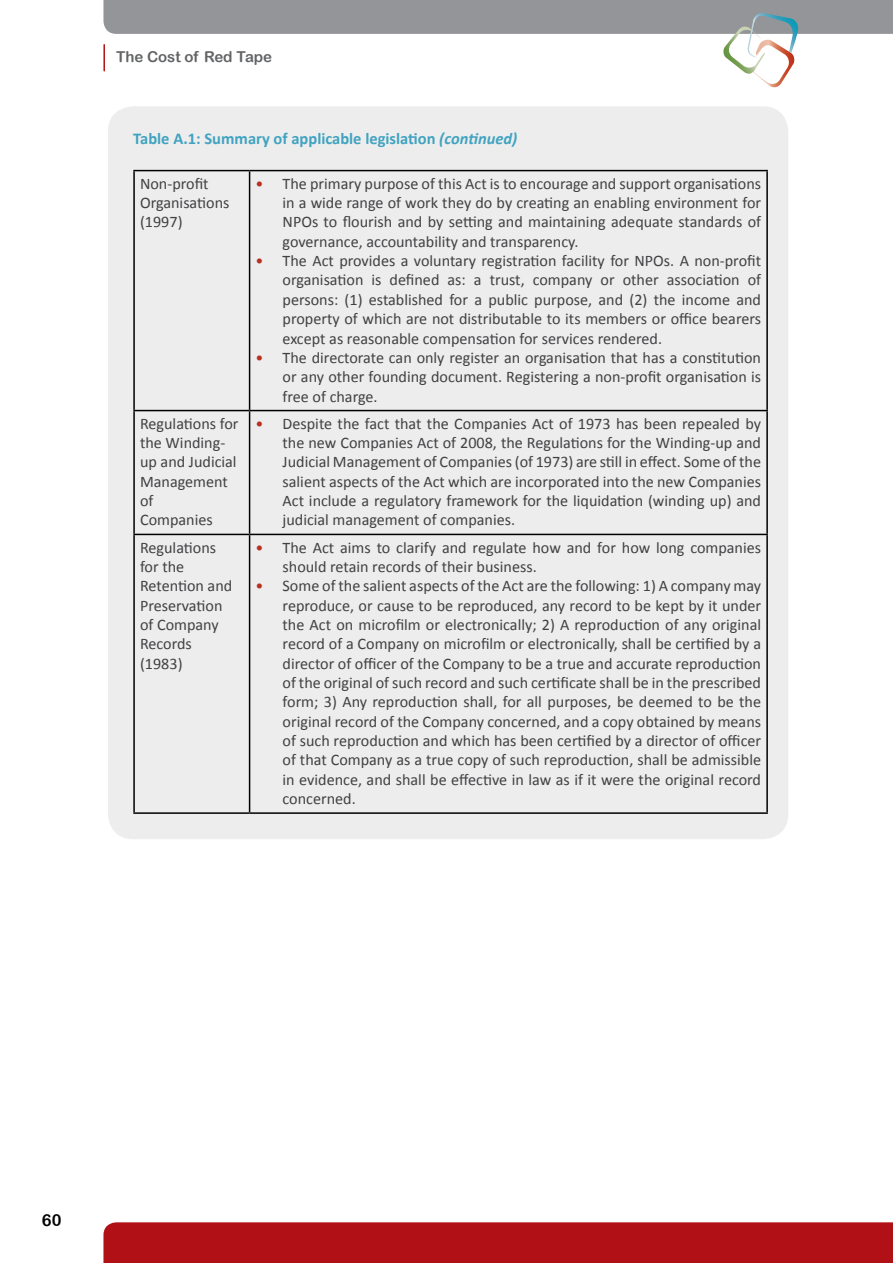
<style>
.page{position:relative;width:893px;height:1263px;background:#fff}
.page>*{position:absolute;margin:0;border:0;box-sizing:border-box;transform-origin:0 0}
.t1{font:700 16.5px "Calibri";color:#41a3c0}
.t2{font:16.5px "Arial Rounded MT Bold";color:#000}
.t3{font:16.2px/19.4px "Calibri";color:#414042;text-align:justify}
.t4{font:15px "Arial Rounded MT Bold";color:#636466}
.s1{font-style:italic}
.s2{color:#b83022}
</style>
<div class="page">
<div style="left:103px;top:1222px;width:790px;height:41px;background:#b11116"></div>
<svg style="left:103px;top:0;width:790px;height:88px"></svg>
<hr style="left:103px;top:45px;width:2px;height:26px;background:#b11116">
<div style="left:108px;top:106px;width:680px;height:733px;background:#ededee;border-radius:25px"></div>
<hr style="left:133px;top:170px;width:117px;height:1px;background:#000">
<hr style="left:133px;top:171px;width:2px;height:239px;background:#000">
<hr style="left:250px;top:170px;width:518px;height:1px;background:#000">
<hr style="left:249px;top:171px;width:1px;height:239px;background:#000">
<hr style="left:766px;top:171px;width:2px;height:239px;background:#000">
<hr style="left:133px;top:410px;width:117px;height:1px;background:#000">
<hr style="left:133px;top:411px;width:2px;height:123px;background:#000">
<hr style="left:250px;top:410px;width:518px;height:1px;background:#000">
<hr style="left:249px;top:411px;width:1px;height:123px;background:#000">
<hr style="left:766px;top:411px;width:2px;height:123px;background:#000">
<hr style="left:133px;top:534px;width:117px;height:1px;background:#000">
<hr style="left:133px;top:535px;width:2px;height:277px;background:#000">
<hr style="left:250px;top:534px;width:518px;height:1px;background:#000">
<hr style="left:249px;top:535px;width:1px;height:277px;background:#000">
<hr style="left:766px;top:535px;width:2px;height:277px;background:#000">
<hr style="left:133px;top:812px;width:117px;height:2px;background:#000">
<hr style="left:250px;top:812px;width:518px;height:2px;background:#000">
<p class="t4" style="left:116px;top:48px;width:157px">The Cost of Red Tape</p>
<p class="t1" style="left:133px;top:127px;width:385px">Table A.1: Summary of applicable legislation <span class="s1">(continued)</span></p>
<p class="t3" style="left:140px;top:173px;width:91px;text-align:left">Non-profit<br>Organisations (1997)</p>
<p class="t3" style="left:283px;top:173px;width:480px;text-indent:-27px"><span class="s2">•</span> The primary purpose of this Act is to encourage and support organisations in a wide range of work they do by creating an enabling environment for NPOs to flourish and by setting and maintaining adequate standards of governance, accountability and transparency.</p>
<p class="t3" style="left:283px;top:251px;width:480px;text-indent:-27px"><span class="s2">•</span> The Act provides a voluntary registration facility for NPOs. A non-profit organisation is defined as: a trust, company or other association of persons: (1) established for a public purpose, and (2) the income and property of which are not distributable to its members or office bearers except as reasonable compensation for services rendered.</p>
<p class="t3" style="left:283px;top:347px;width:480px;text-indent:-27px"><span class="s2">•</span> The directorate can only register an organisation that has a constitution or any other founding document. Registering a non-profit organisation is free of charge.</p>
<p class="t3" style="left:140px;top:413px;width:100px;text-align:left">Regulations for the Winding&shy;up and Judicial<br>Management of<br>Companies</p>
<p class="t3" style="left:283px;top:413px;width:480px;text-indent:-27px"><span class="s2">•</span> Despite the fact that the Companies Act of 1973 has been repealed by the new Companies Act of 2008, the Regulations for the Winding-up and Judicial Management of Companies (of 1973) are still in effect. Some of the salient aspects of the Act which are incorporated into the new Companies Act include a regulatory framework for the liquidation (winding up) and judicial management of companies.</p>
<p class="t3" style="left:140px;top:537px;width:94px;text-align:left">Regulations for the<br>Retention and<br>Preservation of Company<br>Records (1983)</p>
<p class="t3" style="left:283px;top:537px;width:480px;text-indent:-27px"><span class="s2">•</span> The Act aims to clarify and regulate how and for how long companies should retain records of their business.</p>
<p class="t3" style="left:283px;top:576px;width:480px;text-indent:-27px"><span class="s2">•</span> Some of the salient aspects of the Act are the following: 1) A company may reproduce, or cause to be reproduced, any record to be kept by it under the Act on microfilm or electronically; 2) A reproduction of any original record of a Company on microfilm or electronically, shall be certified by a director of officer of the Company to be a true and accurate reproduction of the original of such record and such certificate shall be in the prescribed form; 3) Any reproduction shall, for all purposes, be deemed to be the original record of the Company concerned, and a copy obtained by means of such reproduction and which has been certified by a director of officer of that Company as a true copy of such reproduction, shall be admissible in evidence, and shall be effective in law as if it were the original record concerned.</p>
<p class="t2" style="left:42px;top:1210px;width:21px">60</p>
</div>
